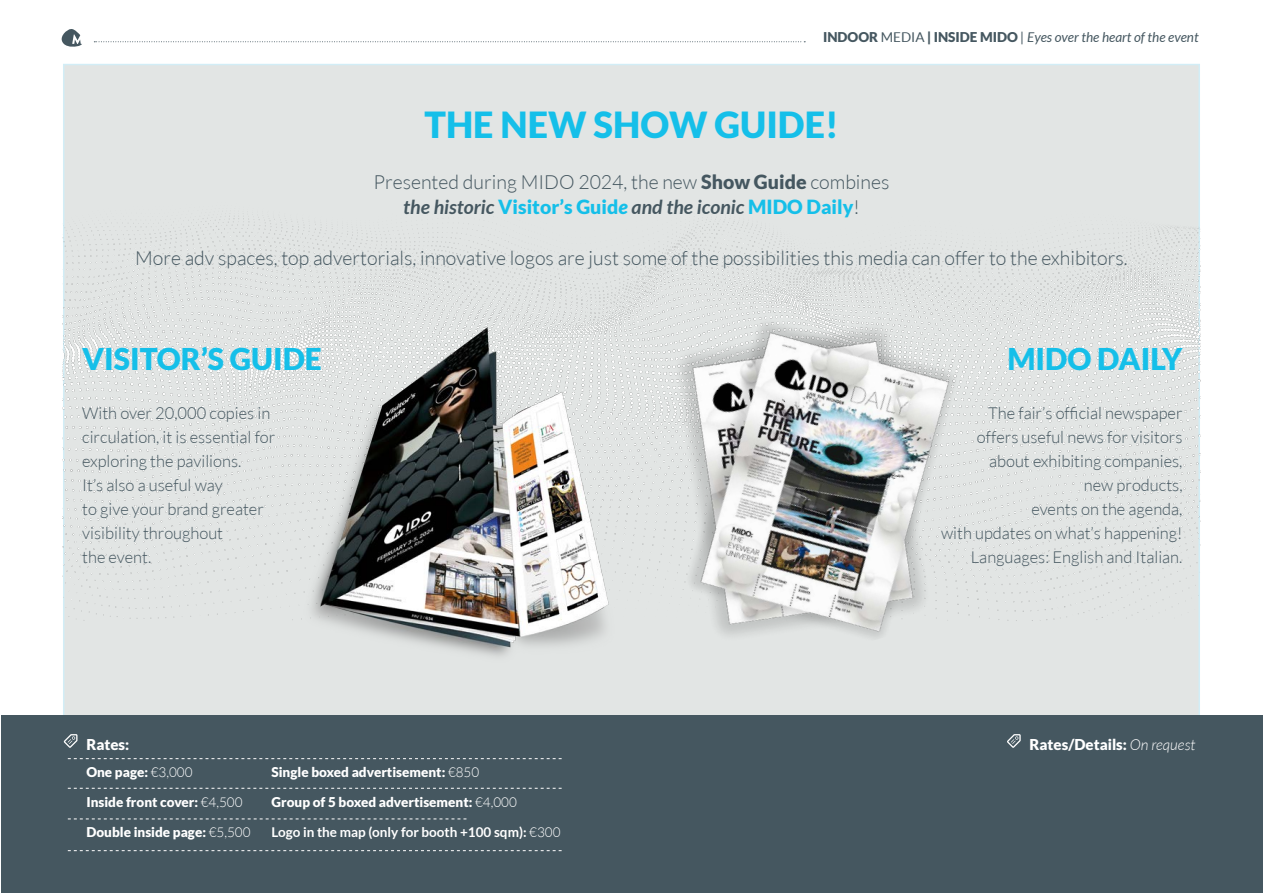
<style>
.page{position:relative;width:1263px;height:893px;background:#fff}
.page>*{position:absolute;margin:0;border:0;box-sizing:border-box;transform-origin:0 0}
.t1{font:900 36px "Lato";color:#15bfe9}
.t2{font:900 30px "Lato";color:#15bfe9}
.t3{font:300 19.5px "Lato";color:#455760}
.t4{font:italic 700 19.5px "Lato";color:#455760}
.t5{font:300 16.5px "Lato";color:#455760}
.t6{font:900 15px "Lato";color:#fff}
.t7{font:900 13.5px "Lato";color:#fff}
.t8{font:italic 13.5px "Lato";color:#455760}
.t9{font:700 13.5px "Lato";color:#fff}
.s1{font-weight:900;font-style:normal}
.s2{font-style:normal}
.s3{font-weight:900}
.s4{font-weight:900;font-style:normal;color:#15bfe9}
.s5{font-weight:900;color:#15bfe9}
.s6{font-weight:300;font-style:normal}
.s7{font-weight:300}
.s8{font-weight:300;font-style:italic}
</style>
<div class="page">
<svg style="left:94px;top:41px;width:711px;height:1px"></svg>
<svg style="left:61px;top:29px;width:21px;height:18px"></svg>
<div style="left:63px;top:64px;width:1137px;height:829px;background:#e2e5e4;border:2px solid #a5dbed"></div>
<div style="left:1px;top:715px;width:1262px;height:178px;background:#455760"></div>
<img style="left:63px;top:131px;width:1137px;height:503px">
<svg style="left:64px;top:734px;width:13px;height:14px"></svg>
<svg style="left:1007px;top:734px;width:14px;height:14px"></svg>
<svg style="left:68px;top:758px;width:494px;height:1px"></svg>
<svg style="left:68px;top:788px;width:494px;height:1px"></svg>
<svg style="left:68px;top:818px;width:398px;height:1px"></svg>
<svg style="left:68px;top:850px;width:494px;height:1px"></svg>
<img style="left:612px;top:266px;width:424px;height:372px">
<img style="left:299px;top:323px;width:315px;height:333px">
<p class="t8" style="left:823px;top:30px;width:377px"><span class="s1">INDOOR</span> <span class="s2">MEDIA</span> <span class="s1">| INSIDE MIDO</span> | Eyes over the heart of the event</p>
<p class="t1" style="left:424px;top:104px;width:416px">THE NEW SHOW GUIDE!</p>
<p class="t3" style="left:373px;top:171px;width:517px">Presented during MIDO 2024, the new <span class="s3">Show Guide</span> combines</p>
<p class="t4" style="left:403px;top:196px;width:458px">the historic <span class="s4">Visitor’s Guid</span><span class="s5">e</span> and the iconic <span class="s4">MIDO Daily</span><span class="s6">!</span></p>
<p class="t3" style="left:135px;top:248px;width:994px">More adv spaces, top advertorials, innovative logos are just some of the possibilities this media can offer to the exhibitors.</p>
<p class="t2" style="left:82px;top:341px;width:241px">VISITOR’S GUIDE</p>
<p class="t5" style="left:82px;top:404px;width:190px">With over 20,000 copies in</p>
<p class="t5" style="left:82px;top:428px;width:195px">circulation, it is essential for</p>
<p class="t5" style="left:82px;top:452px;width:161px">exploring the pavilions.</p>
<p class="t5" style="left:82px;top:476px;width:142px">It’s also a useful way</p>
<p class="t5" style="left:82px;top:500px;width:183px">to give your brand greater</p>
<p class="t5" style="left:82px;top:524px;width:142px">visibility throughout</p>
<p class="t5" style="left:82px;top:548px;width:71px">the event.</p>
<p class="t6" style="left:86px;top:736px;width:44px">Rates:</p>
<p class="t7" style="left:86px;top:765px;width:108px">One page: <span class="s7">€3,000</span></p>
<p class="t7" style="left:86px;top:795px;width:158px">Inside front cover: <span class="s7">€4,500</span></p>
<p class="t7" style="left:86px;top:825px;width:166px">Double inside page: <span class="s7">€5,500</span></p>
<p class="t7" style="left:271px;top:764px;width:209px">Single boxed advertisement: <span class="s7">€850</span></p>
<p class="t7" style="left:271px;top:794px;width:247px">Group of 5 boxed advertisement: <span class="s7">€4,000</span></p>
<p class="t9" style="left:271px;top:825px;width:291px">Logo in the map (only for booth +100 sqm): <span class="s7">€300</span></p>
<p class="t2" style="left:1007px;top:341px;width:177px">MIDO DAILY</p>
<p class="t5" style="left:988px;top:404px;width:196px">The fair’s official newspaper</p>
<p class="t5" style="left:977px;top:428px;width:207px">offers useful news for visitors</p>
<p class="t5" style="left:989px;top:452px;width:195px">about exhibiting companies,</p>
<p class="t5" style="left:1084px;top:476px;width:100px">new products,</p>
<p class="t5" style="left:1031px;top:500px;width:153px">events on the agenda,</p>
<p class="t5" style="left:941px;top:524px;width:243px">with updates on what’s happening!</p>
<p class="t5" style="left:971px;top:548px;width:213px">Languages: English and Italian.</p>
<p class="t6" style="left:1029px;top:736px;width:167px">Rates/Details: <span class="s8">On request</span></p>
</div>
